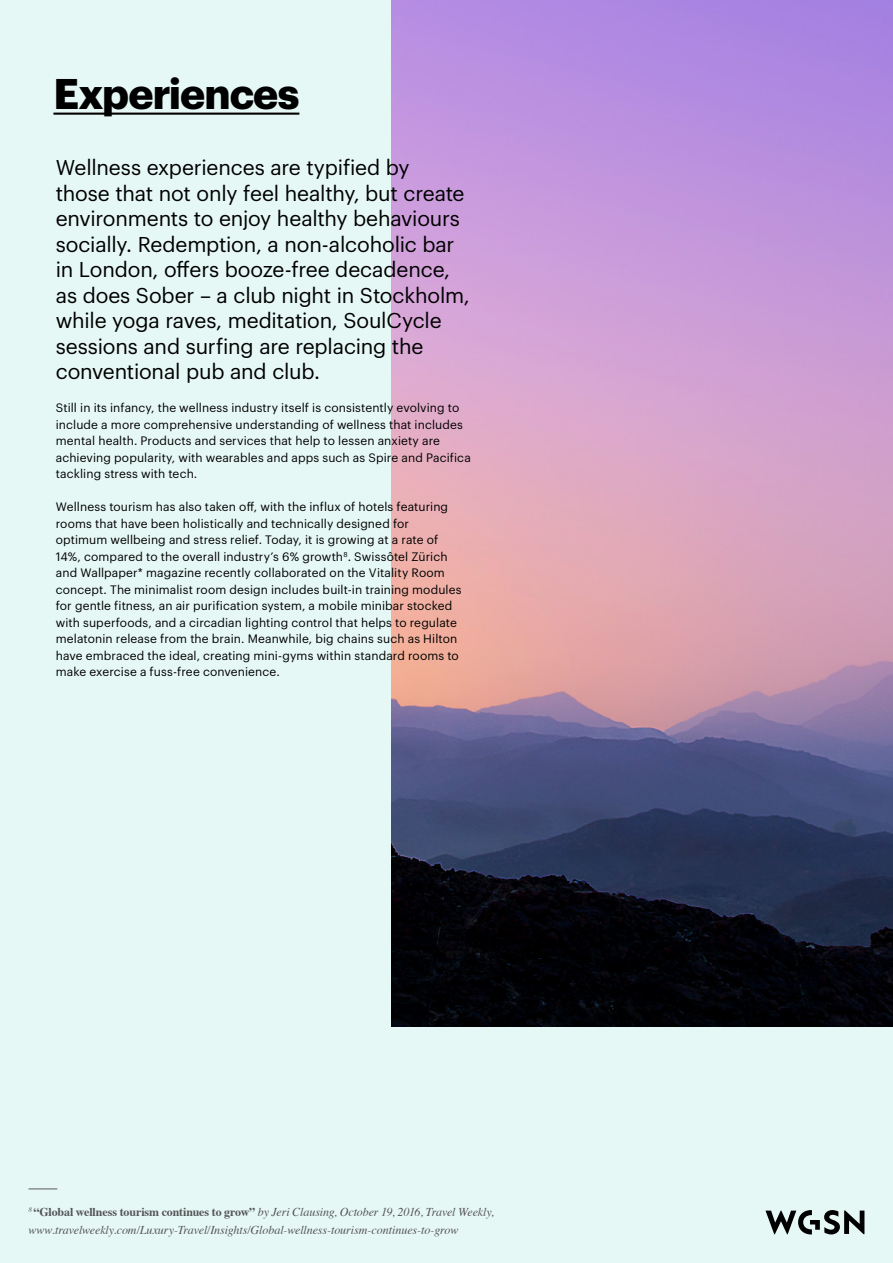
<style>
.page{position:relative;width:893px;height:1263px;background:#e6f8f5}
.page>*{position:absolute;margin:0;border:0;box-sizing:border-box;transform-origin:0 0}
.t1{font:700 42px "Graphik";letter-spacing:-.02em;color:#000}
.t2{font:21px/25.5px "Graphik";letter-spacing:-.01em;color:#000}
.t3{font:12px/16.5px "Graphik";letter-spacing:.01em;color:#000}
.t4{font:italic 12px/18.6px "Times";letter-spacing:-.01em;color:#545456}
.s1{font-weight:700;font-style:normal}
</style>
<div class="page">
<img style="left:392px;top:0;width:501px;height:1026px">
<hr style="left:53px;top:113px;width:246px;height:2px;background:#000">
<svg style="left:28px;top:1189px;width:29px;height:1px"></svg>
<svg style="left:765px;top:1210px;width:99px;height:24px"></svg>
<h1 class="t1" style="left:53px;top:62px;width:247px">Experiences</h1>
<p class="t2" style="left:56px;top:153px;width:415px">Wellness experiences are typified by<br>those that not only feel healthy, but create environments to enjoy healthy behaviours socially. Redemption, a non-alcoholic bar in London, offers booze-free decadence, as does Sober – a club night in Stockholm, while yoga raves, meditation, SoulCycle sessions and surfing are replacing the conventional pub and club.</p>
<p class="t3" style="left:56px;top:398px;width:416px">Still in its infancy, the wellness industry itself is consistently evolving to include a more comprehensive understanding of wellness that includes mental health. Products and services that help to lessen anxiety are achieving popularity, with wearables and apps such as Spire and Pacifica tackling stress with tech.</p>
<p class="t3" style="left:56px;top:497px;width:407px">Wellness tourism has also taken off, with the influx of hotels featuring rooms that have been holistically and technically designed for optimum wellbeing and stress relief. Today, it is growing at a rate of 14%, compared to the overall industry’s 6% growth<sup>8</sup>. Swissôtel Zürich and Wallpaper* magazine recently collaborated on the Vitality Room concept. The minimalist room design includes built-in training modules for gentle fitness, an air purification system, a mobile minibar stocked with superfoods, and a circadian lighting control that helps to regulate melatonin release from the brain. Meanwhile, big chains such as Hilton have embraced the ideal, creating mini-gyms within standard rooms to make exercise a fuss-free convenience.</p>
<p class="t4" style="left:28px;top:1202px;width:467px"><sup>8</sup> <span class="s1">“Global wellness tourism continues to grow”</span> by Jeri Clausing, October 19, 2016, Travel Weekly, www.travelweekly.com/Luxury-Travel/Insights/Global-wellness-tourism-continues-to-grow</p>
</div>
